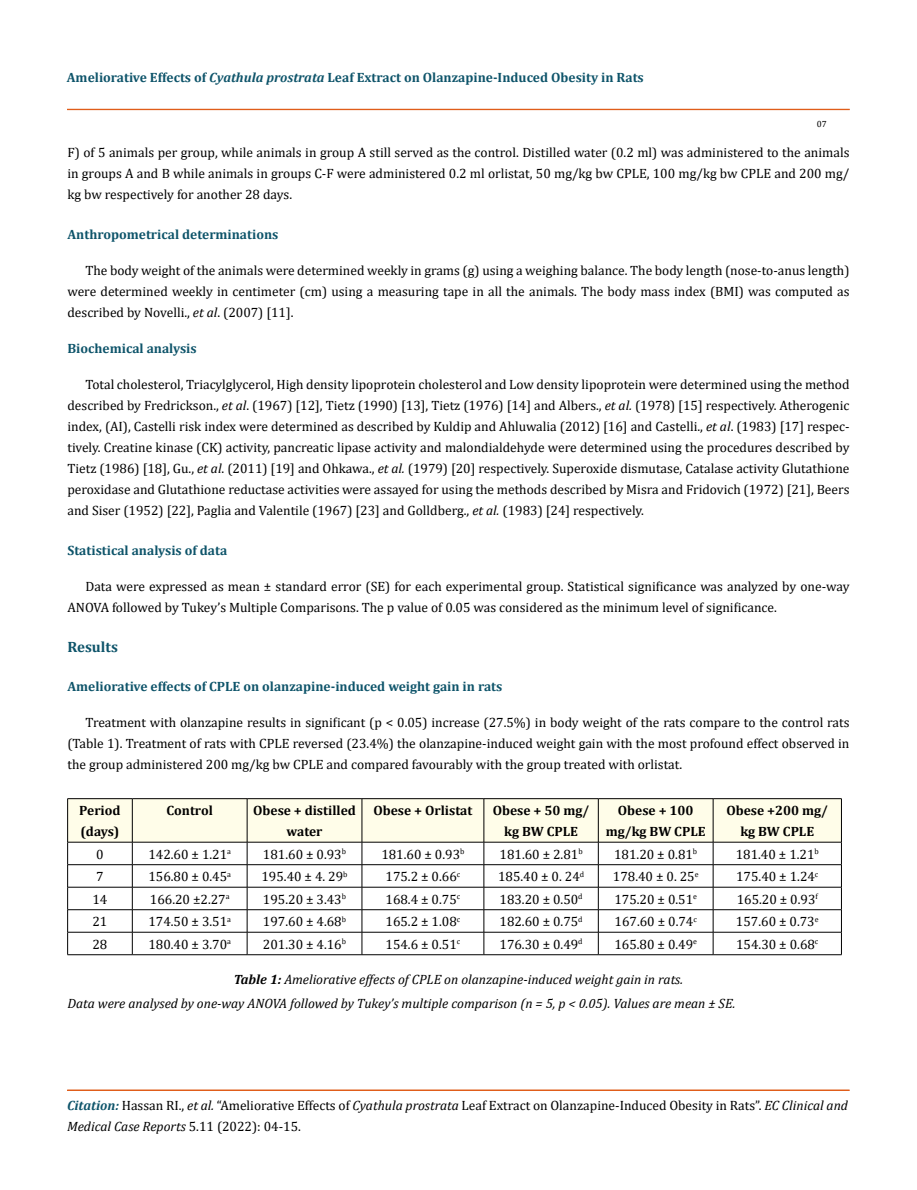
<style>
.page{position:relative;width:917px;height:1190px;background:#fff}
.page>*{position:absolute;margin:0;border:0;box-sizing:border-box;transform-origin:0 0}
.t1{font:700 15px "Cambria";color:#0e546a}
.t2{font:13.5px/21px "Cambria";color:#000;text-align:justify}
.t3{font:700 13.5px "Cambria";color:#0e546a}
.t4{font:italic 13.5px "Cambria";color:#000}
.t5{font:700 13.5px/21px "Cambria";color:#000;text-align:center}
.t6{font:9px "Cambria";color:#000}
.s1{font-style:italic}
.s2{font-weight:700}
.s3{font-weight:700;font-style:italic;color:#0e546a}
</style>
<div class="page">
<div style="left:67px;top:109px;width:782px;height:1px;border:1px solid #e05d1a"></div>
<div style="left:67px;top:1090px;width:782px;height:1px;border:1px solid #e05d1a"></div>
<svg style="left:67px;top:798px;width:775px;height:156px"></svg>
<hr style="left:67px;top:954px;width:65px;height:1px;background:#000">
<hr style="left:132px;top:954px;width:115px;height:1px;background:#000">
<hr style="left:247px;top:954px;width:115px;height:1px;background:#000">
<hr style="left:362px;top:954px;width:122px;height:1px;background:#000">
<hr style="left:484px;top:954px;width:114px;height:1px;background:#000">
<hr style="left:598px;top:954px;width:115px;height:1px;background:#000">
<hr style="left:713px;top:954px;width:128px;height:1px;background:#000">
<p class="t3" style="left:67px;top:68px;width:578px">Ameliorative Effects of <span class="s1">Cyathula prostrata</span> Leaf Extract on Olanzapine-Induced Obesity in Rats</p>
<p class="t6" style="left:816px;top:118px;width:11px">07</p>
<p class="t2" style="left:67px;top:142px;width:783px">F) of 5 animals per group, while animals in group A still served as the control. Distilled water (0.2 ml) was administered to the animals in groups A and B while animals in groups C-F were administered 0.2 ml orlistat, 50 mg/kg bw CPLE, 100 mg/kg bw CPLE and 200 mg/ kg bw respectively for another 28 days.</p>
<p class="t3" style="left:67px;top:225px;width:212px">Anthropometrical determinations</p>
<p class="t2" style="left:67px;top:260px;width:783px;text-indent:18px">The body weight of the animals were determined weekly in grams (g) using a weighing balance. The body length (nose-to-anus length) were determined weekly in centimeter (cm) using a measuring tape in all the animals. The body mass index (BMI) was computed as described by Novelli., <span class="s1">et al</span>. (2007) [11].</p>
<p class="t3" style="left:67px;top:339px;width:131px">Biochemical analysis</p>
<p class="t2" style="left:67px;top:374px;width:783px;text-indent:18px">Total cholesterol, Triacylglycerol, High density lipoprotein cholesterol and Low density lipoprotein were determined using the method described by Fredrickson., <span class="s1">et al</span>. (1967) [12], Tietz (1990) [13], Tietz (1976) [14] and Albers., <span class="s1">et al.</span> (1978) [15] respectively. Atherogenic index, (AI), Castelli risk index were determined as described by Kuldip and Ahluwalia (2012) [16] and Castelli., <span class="s1">et al</span>. (1983) [17] respec&shy;tively. Creatine kinase (CK) activity, pancreatic lipase activity and malondialdehyde were determined using the procedures described by Tietz (1986) [18], Gu., <span class="s1">et al</span>. (2011) [19] and Ohkawa., <span class="s1">et al.</span> (1979) [20] respectively. Superoxide dismutase, Catalase activity Glutathione peroxidase and Glutathione reductase activities were assayed for using the methods described by Misra and Fridovich (1972) [21], Beers and Siser (1952) [22], Paglia and Valentile (1967) [23] and Golldberg., <span class="s1">et al.</span> (1983) [24] respectively.</p>
<p class="t3" style="left:67px;top:540px;width:161px">Statistical analysis of data</p>
<p class="t2" style="left:67px;top:575px;width:783px;text-indent:18px">Data were expressed as mean ± standard error (SE) for each experimental group. Statistical significance was analyzed by one-way<br>ANOVA followed by Tukey’s Multiple Comparisons. The p value of 0.05 was considered as the minimum level of significance.</p>
<p class="t1" style="left:67px;top:636px;width:52px">Results</p>
<p class="t3" style="left:67px;top:677px;width:436px">Ameliorative effects of CPLE on olanzapine-induced weight gain in rats</p>
<p class="t2" style="left:67px;top:712px;width:783px;text-indent:18px">Treatment with olanzapine results in significant (p &lt; 0.05) increase (27.5%) in body weight of the rats compare to the control rats (Table 1). Treatment of rats with CPLE reversed (23.4%) the olanzapine-induced weight gain with the most profound effect observed in the group administered 200 mg/kg bw CPLE and compared favourably with the group treated with orlistat.</p>
<p class="t5" style="left:79px;top:799px;width:43px;text-align:left">Period (days)</p>
<p class="t5" style="left:166px;top:799px;width:48px">Control</p>
<p class="t5" style="left:253px;top:799px;width:104px">Obese + distilled water</p>
<p class="t5" style="left:373px;top:799px;width:101px">Obese + Orlistat</p>
<p class="t5" style="left:492px;top:799px;width:98px">Obese + 50 mg/ kg BW CPLE</p>
<p class="t5" style="left:606px;top:799px;width:101px">Obese + 100 mg/kg BW CPLE</p>
<p class="t5" style="left:726px;top:799px;width:103px">Obese +200 mg/ kg BW CPLE</p>
<p class="t2" style="left:96px;top:843px;width:9px">0</p>
<p class="t2" style="left:148px;top:843px;width:84px">142.60 ± 1.21<sup>a</sup></p>
<p class="t2" style="left:263px;top:843px;width:85px">181.60 ± 0.93<sup>b</sup></p>
<p class="t2" style="left:381px;top:843px;width:85px">181.60 ± 0.93<sup>b</sup></p>
<p class="t2" style="left:499px;top:843px;width:85px">181.60 ± 2.81<sup>b</sup></p>
<p class="t2" style="left:614px;top:843px;width:85px">181.20 ± 0.81<sup>b</sup></p>
<p class="t2" style="left:735px;top:843px;width:85px">181.40 ± 1.21<sup>b</sup></p>
<p class="t2" style="left:96px;top:866px;width:9px">7</p>
<p class="t2" style="left:148px;top:866px;width:84px">156.80 ± 0.45<sup>a</sup></p>
<p class="t2" style="left:261px;top:866px;width:88px">195.40 ± 4. 29<sup>b</sup></p>
<p class="t2" style="left:385px;top:866px;width:76px">175.2 ± 0.66<sup>c</sup></p>
<p class="t2" style="left:498px;top:866px;width:88px">185.40 ± 0. 24<sup>d</sup></p>
<p class="t2" style="left:613px;top:866px;width:87px">178.40 ± 0. 25<sup>e</sup></p>
<p class="t2" style="left:736px;top:866px;width:84px">175.40 ± 1.24<sup>c</sup></p>
<p class="t2" style="left:92px;top:888px;width:16px">14</p>
<p class="t2" style="left:150px;top:888px;width:81px">166.20 ±2.27<sup>a</sup></p>
<p class="t2" style="left:263px;top:888px;width:85px">195.20 ± 3.43<sup>b</sup></p>
<p class="t2" style="left:385px;top:888px;width:76px">168.4 ± 0.75<sup>c</sup></p>
<p class="t2" style="left:499px;top:888px;width:85px">183.20 ± 0.50<sup>d</sup></p>
<p class="t2" style="left:614px;top:888px;width:84px">175.20 ± 0.51<sup>e</sup></p>
<p class="t2" style="left:736px;top:888px;width:83px">165.20 ± 0.93<sup>f</sup></p>
<p class="t2" style="left:92px;top:911px;width:16px">21</p>
<p class="t2" style="left:148px;top:911px;width:84px">174.50 ± 3.51<sup>a</sup></p>
<p class="t2" style="left:263px;top:911px;width:85px">197.60 ± 4.68<sup>b</sup></p>
<p class="t2" style="left:385px;top:911px;width:76px">165.2 ± 1.08<sup>c</sup></p>
<p class="t2" style="left:499px;top:911px;width:85px">182.60 ± 0.75<sup>d</sup></p>
<p class="t2" style="left:614px;top:911px;width:84px">167.60 ± 0.74<sup>c</sup></p>
<p class="t2" style="left:736px;top:911px;width:84px">157.60 ± 0.73<sup>e</sup></p>
<p class="t2" style="left:92px;top:933px;width:16px">28</p>
<p class="t2" style="left:148px;top:933px;width:84px">180.40 ± 3.70<sup>a</sup></p>
<p class="t2" style="left:263px;top:933px;width:85px">201.30 ± 4.16<sup>b</sup></p>
<p class="t2" style="left:385px;top:933px;width:76px">154.6 ± 0.51<sup>c</sup></p>
<p class="t2" style="left:499px;top:933px;width:85px">176.30 ± 0.49<sup>d</sup></p>
<p class="t2" style="left:614px;top:933px;width:84px">165.80 ± 0.49<sup>e</sup></p>
<p class="t2" style="left:736px;top:933px;width:84px">154.30 ± 0.68<sup>c</sup></p>
<p class="t4" style="left:234px;top:970px;width:451px"><span class="s2">Table 1:</span> Ameliorative effects of CPLE on olanzapine-induced weight gain in rats.</p>
<p class="t4" style="left:67px;top:994px;width:669px">Data were analysed by one-way ANOVA followed by Tukey’s multiple comparison (n = 5, p &lt; 0.05). Values are mean ± SE.</p>
<p class="t2" style="left:67px;top:1095px;width:782px"><span class="s3">Citation:</span> Hassan RI., <span class="s1">et al.</span> “Ameliorative Effects of <span class="s1">Cyathula prostrata</span> Leaf Extract on Olanzapine-Induced Obesity in Rats”. <span class="s1">EC Clinical and<br>Medical Case Reports</span> 5.11 (2022): 04-15.</p>
</div>
